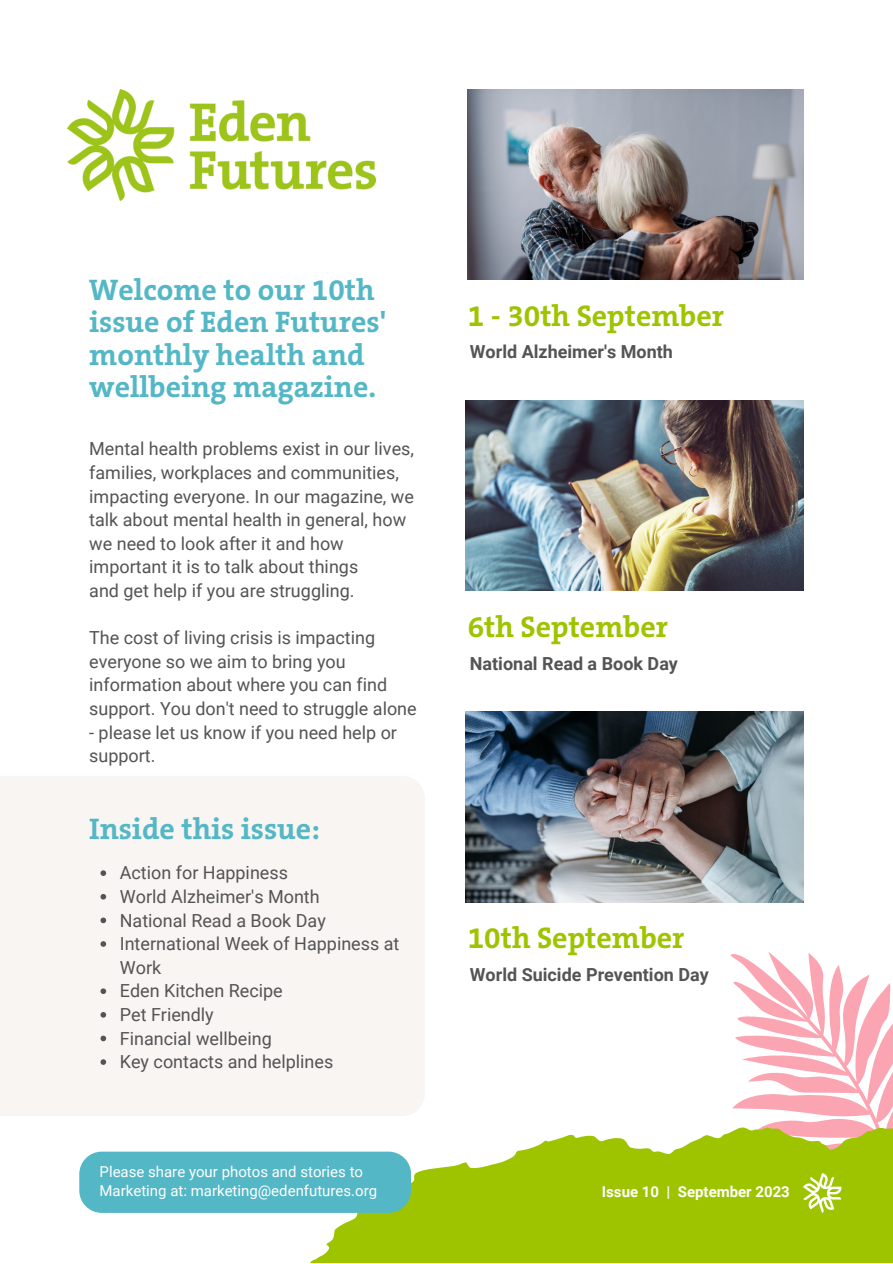
<style>
.page{position:relative;width:893px;height:1264px;background:#fff}
.page>*{position:absolute;margin:0;border:0;box-sizing:border-box;transform-origin:0 0}
.t1{font:700 30px/32.5px "The Serif B W7";color:#54b7c6}
.t2{font:700 30px "The Serif B W7";color:#9ec400}
.t3{font:18px/23.5px "Roboto";color:#545454}
.t4{font:700 18px "Roboto";color:#545454}
.t5{font:15px/19px "Roboto";color:#fff}
.t6{font:700 15px "Roboto";color:#fff}
</style>
<div class="page">
<svg style="left:639px;top:880px;width:253px;height:216px"></svg>
<svg style="left:285px;top:1096px;width:607px;height:166px;fill:#9ec400"></svg>
<img style="left:803px;top:1173px;width:39px;height:39px">
<img style="left:68px;top:89px;width:308px;height:111px">
<img style="left:465px;top:400px;width:338px;height:190px">
<img style="left:465px;top:712px;width:338px;height:190px">
<img style="left:468px;top:89px;width:335px;height:190px">
<div style="left:0;top:776px;width:425px;height:340px;background:#f8f5f3"></div>
<div style="left:79px;top:1151px;width:332px;height:61px;background:#54b7c6;border-radius:22px"></div>
<svg style="left:100px;top:870px;width:6px;height:6px"></svg>
<svg style="left:100px;top:894px;width:6px;height:5px"></svg>
<svg style="left:100px;top:917px;width:6px;height:6px"></svg>
<svg style="left:100px;top:941px;width:6px;height:5px"></svg>
<svg style="left:100px;top:988px;width:6px;height:6px"></svg>
<svg style="left:100px;top:1012px;width:6px;height:5px"></svg>
<svg style="left:100px;top:1035px;width:6px;height:6px"></svg>
<svg style="left:100px;top:1059px;width:6px;height:5px"></svg>
<p class="t1" style="left:89px;top:273px;width:298px">Welcome to our 10th issue of Eden Futures' monthly health and wellbeing magazine.</p>
<p class="t3" style="left:89px;top:437px;width:326px">Mental health problems exist in our lives, families, workplaces and communities, impacting everyone. In our magazine, we talk about mental health in general, how we need to look after it and how important it is to talk about things</p>
<p class="t3" style="left:89px;top:579px;width:267px">and get help if you are struggling.</p>
<p class="t3" style="left:89px;top:626px;width:329px">The cost of living crisis is impacting everyone so we aim to bring you information about where you can find support. You don't need to struggle alone</p>
<p class="t3" style="left:89px;top:720px;width:309px">- please let us know if you need help or support.</p>
<p class="t1" style="left:89px;top:812px;width:232px">Inside this issue:</p>
<p class="t3" style="left:120px;top:861px;width:170px">Action for Happiness</p>
<p class="t3" style="left:120px;top:885px;width:201px">World Alzheimer's Month</p>
<p class="t3" style="left:120px;top:908px;width:207px">National Read a Book Day</p>
<p class="t3" style="left:120px;top:932px;width:281px">International Week of Happiness at<br>Work</p>
<p class="t3" style="left:120px;top:979px;width:164px">Eden Kitchen Recipe</p>
<p class="t3" style="left:120px;top:1003px;width:95px">Pet Friendly</p>
<p class="t3" style="left:120px;top:1026px;width:153px">Financial wellbeing</p>
<p class="t3" style="left:120px;top:1050px;width:215px">Key contacts and helplines</p>
<p class="t5" style="left:100px;top:1161px;width:279px">Please share your photos and stories to<br>Marketing at: marketing@edenfutures.org</p>
<p class="t2" style="left:468px;top:296px;width:258px">1 - 30th September</p>
<p class="t4" style="left:470px;top:342px;width:204px">World Alzheimer's Month</p>
<p class="t2" style="left:468px;top:607px;width:202px">6th September</p>
<p class="t4" style="left:470px;top:653px;width:209px">National Read a Book Day</p>
<p class="t2" style="left:468px;top:918px;width:218px">10th September</p>
<p class="t4" style="left:470px;top:964px;width:240px">World Suicide Prevention Day</p>
<p class="t6" style="left:602px;top:1182px;width:189px">Issue 10 | September 2023</p>
</div>
